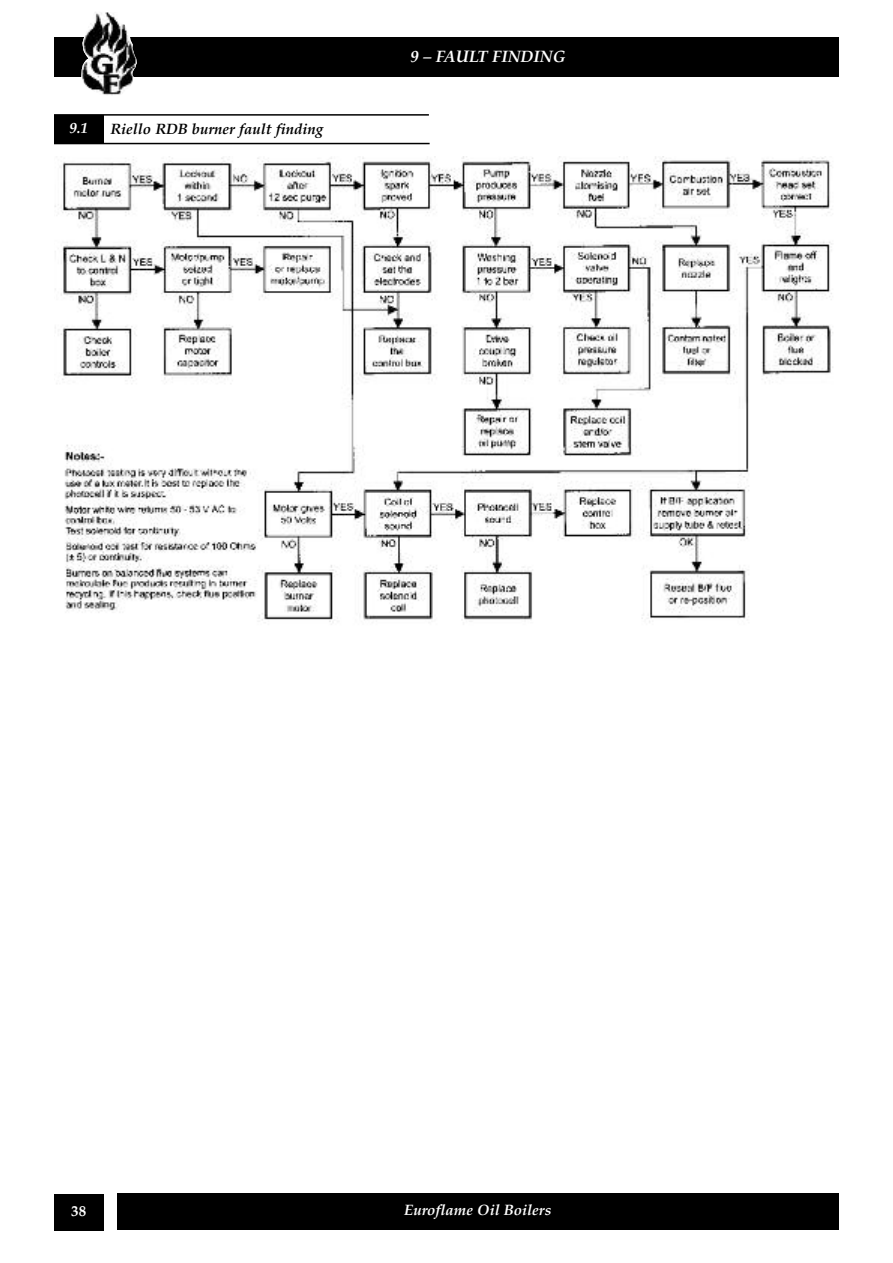
<style>
.page{position:relative;width:893px;height:1263px;background:#fff}
.page>*{position:absolute;margin:0;border:0;box-sizing:border-box;transform-origin:0 0}
.t1{font:italic 700 16.5px "Palatino";color:#fff}
.t2{font:italic 700 15px "Palatino";color:#000}
.t3{font:italic 700 15px "Palatino";color:#fff}
.t4{font:700 15px "Palatino";color:#fff}
</style>
<div class="page">
<div style="left:54px;top:1194px;width:50px;height:36px;background:#000"></div>
<div style="left:117px;top:1193px;width:721px;height:36px;background:#000"></div>
<div style="left:54px;top:38px;width:785px;height:39px;background:#000"></div>
<img style="left:81px;top:12px;width:56px;height:83px">
<img style="left:54px;top:157px;width:779px;height:466px">
<div style="left:54px;top:115px;width:50px;height:29px;background:#000"></div>
<hr style="left:54px;top:114px;width:375px;height:2px;background:#000">
<hr style="left:54px;top:143px;width:376px;height:1px;background:#000">
<p class="t3" style="left:69px;top:119px;width:20px">9.1</p>
<p class="t2" style="left:110px;top:120px;width:214px">Riello RDB burner fault finding</p>
<p class="t1" style="left:410px;top:47px;width:157px">9 – FAULT FINDING</p>
<p class="t4" style="left:71px;top:1201px;width:16px">38</p>
<p class="t3" style="left:404px;top:1201px;width:149px">Euroflame Oil Boilers</p>
</div>
